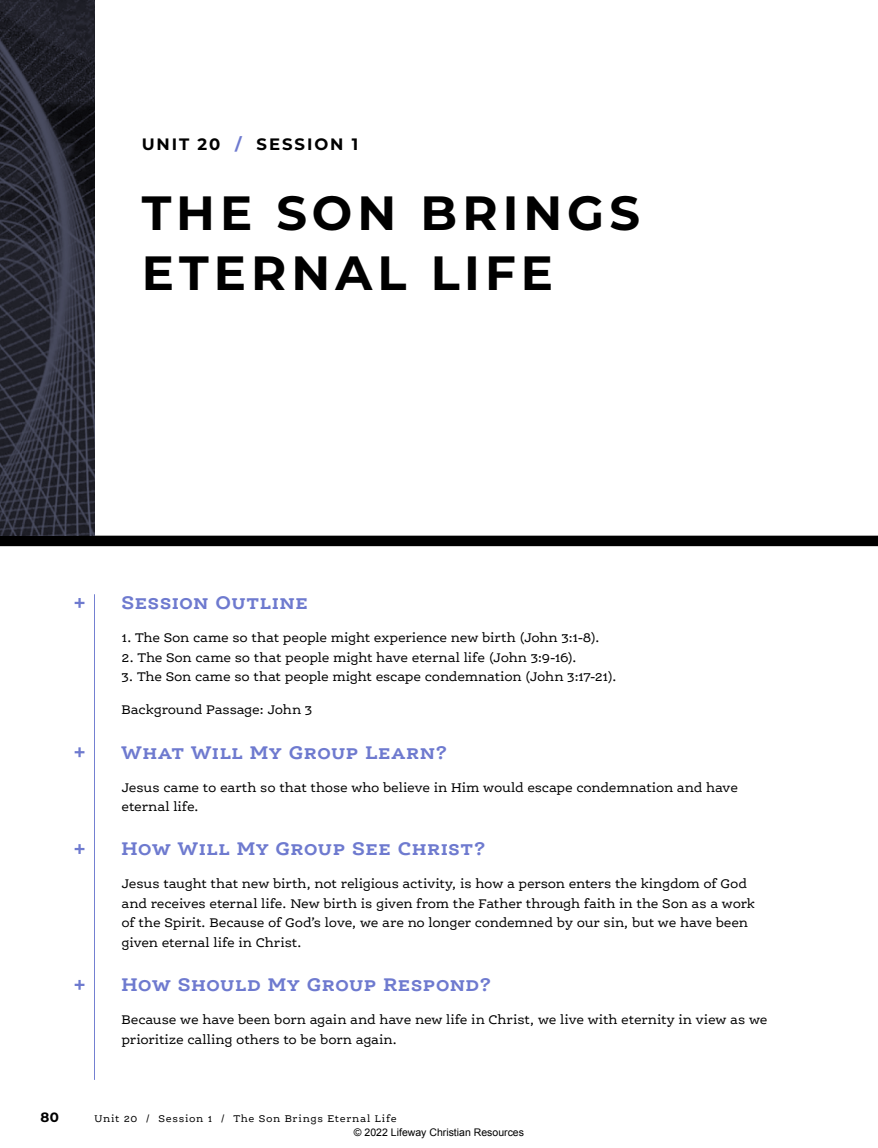
<style>
.page{position:relative;width:878px;height:1148px;background:#fff}
.page>*{position:absolute;margin:0;border:0;box-sizing:border-box;transform-origin:0 0}
.t1{font:700 48px/60px "Montserrat";letter-spacing:.105em;color:#000}
.t2{font:700 19.5px "Ernestine Pro";letter-spacing:.02em;color:#6e7acf}
.t3{font:700 16.5px "Montserrat";letter-spacing:.115em;color:#000}
.t4{font:13.5px/19.5px "Ernestine Pro";letter-spacing:-.015em;color:#000}
.t5{font:700 13.5px "Montserrat";color:#000}
.t6{font:10.5px "Ernestine Pro";letter-spacing:.06em;color:#000}
.t7{font:10.5px "Arial";color:#000}
.s1{color:#6e7acf}
</style>
<div class="page">
<div style="left:0;top:535px;width:878px;height:11px;background:#000"></div>
<img style="left:0;top:0;width:94px;height:535px">
<svg style="left:75px;top:598px;width:9px;height:10px"></svg>
<svg style="left:75px;top:747px;width:9px;height:10px"></svg>
<svg style="left:75px;top:844px;width:9px;height:10px"></svg>
<svg style="left:75px;top:980px;width:9px;height:9px"></svg>
<hr style="left:94px;top:594px;width:1px;height:485px;background:#6e7acf">
<p class="t3" style="left:142px;top:132px;width:218px">UNIT 20 <span class="s1">/</span> SESSION 1</p>
<h1 class="t1" style="left:142px;top:180px;width:500px">THE SON BRINGS<br>ETERNAL LIFE</h1>
<h2 class="t2" style="left:122px;top:590px;width:188px">Session Outline</h2>
<p class="t4" style="left:122px;top:628px;width:479px">1. The Son came so that people might experience new birth (John 3:1-8).</p>
<p class="t4" style="left:122px;top:647px;width:456px">2. The Son came so that people might have eternal life (John 3:9-16).</p>
<p class="t4" style="left:122px;top:667px;width:496px">3. The Son came so that people might escape condemnation (John 3:17-21).</p>
<p class="t4" style="left:122px;top:700px;width:192px">Background Passage: John 3</p>
<h2 class="t2" style="left:122px;top:739px;width:328px">What Will My Group Learn?</h2>
<p class="t4" style="left:122px;top:777px;width:618px">Jesus came to earth so that those who believe in Him would escape condemnation and have eternal life.</p>
<h2 class="t2" style="left:122px;top:836px;width:366px">How Will My Group See Christ?</h2>
<p class="t4" style="left:122px;top:874px;width:635px">Jesus taught that new birth, not religious activity, is how a person enters the kingdom of God and receives eternal life. New birth is given from the Father through faith in the Son as a work of the Spirit. Because of God’s love, we are no longer condemned by our sin, but we have been given eternal life in Christ.</p>
<h2 class="t2" style="left:122px;top:972px;width:372px">How Should My Group Respond?</h2>
<p class="t4" style="left:122px;top:1009px;width:647px">Because we have been born again and have new life in Christ, we live with eternity in view as we prioritize calling others to be born again.</p>
<p class="t5" style="left:40px;top:1107px;width:20px">80</p>
<p class="t6" style="left:94px;top:1112px;width:304px">Unit 20 / Session 1 / The Son Brings Eternal Life</p>
<p class="t7" style="left:354px;top:1125px;width:171px">© 2022 Lifeway Christian Resources</p>
</div>
